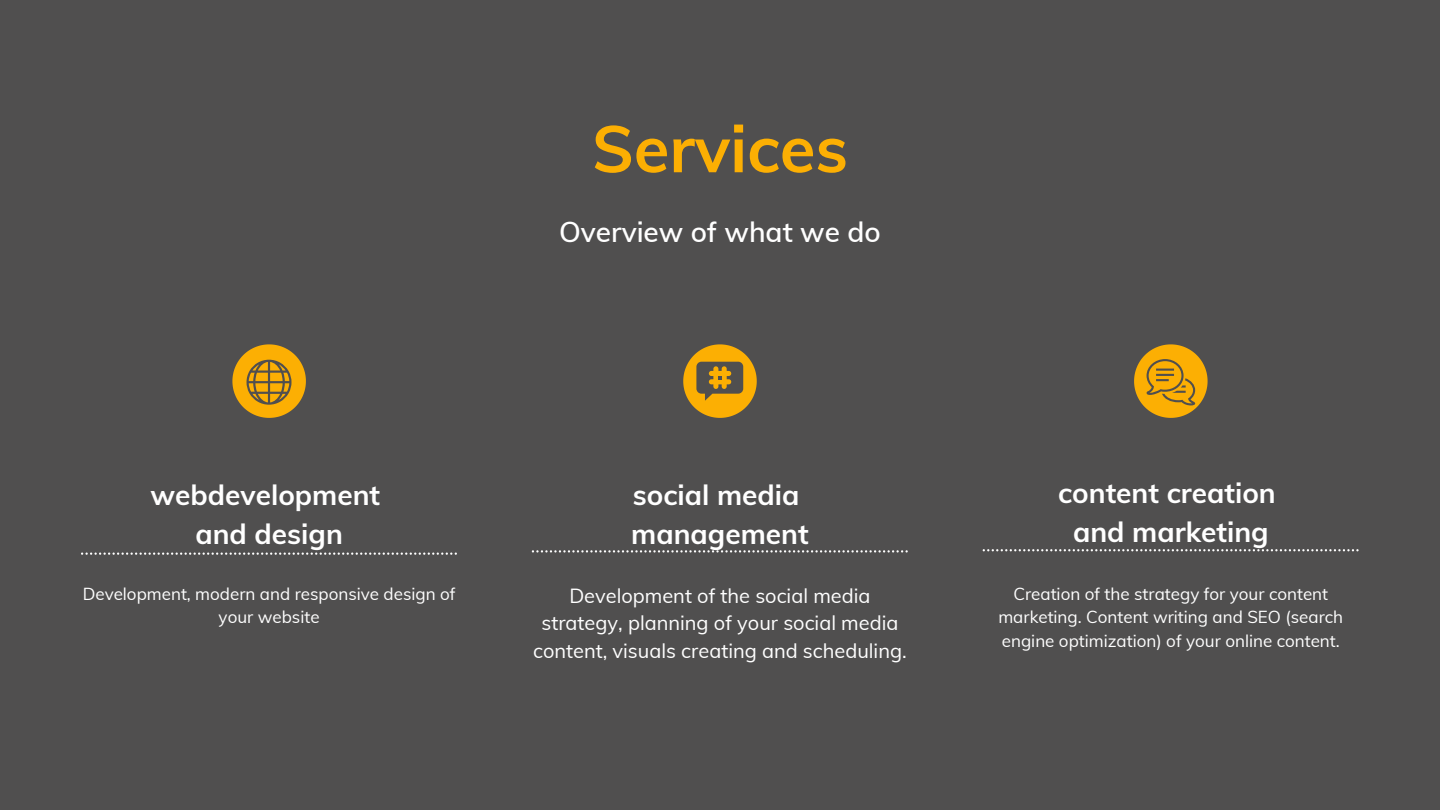
<style>
.page{position:relative;width:1440px;height:810px;background:#504f4f}
.page>*{position:absolute;margin:0;border:0;box-sizing:border-box;transform-origin:0 0}
.t1{font:700 65px "Muli";color:#fcaf03}
.t2{font:700 28px/38.9px "Muli";color:#fff;text-align:center}
.t3{font:600 28px "Muli";color:#fff}
.t4{font:20px/27.5px "Muli";color:#fff;text-align:center}
.t5{font:17px/23.2px "Muli";color:#fff;text-align:center}
</style>
<div class="page">
<svg style="left:81px;top:553px;width:376px;height:2px"></svg>
<svg style="left:532px;top:550px;width:376px;height:3px"></svg>
<svg style="left:983px;top:549px;width:376px;height:2px"></svg>
<svg style="left:232px;top:344px;width:74px;height:74px"></svg>
<svg style="left:683px;top:344px;width:74px;height:74px"></svg>
<svg style="left:1134px;top:344px;width:74px;height:74px"></svg>
<h1 class="t1" style="left:592px;top:107px;width:258px">Services</h1>
<h2 class="t3" style="left:559px;top:214px;width:323px">Overview of what we do</h2>
<h2 class="t2" style="left:150px;top:475px;width:231px">webdevelopment and design</h2>
<h2 class="t2" style="left:631px;top:475px;width:179px;text-align:left">social media management</h2>
<h2 class="t2" style="left:1058px;top:473px;width:219px">content creation and marketing</h2>
<p class="t5" style="left:83px;top:582px;width:374px">Development, modern and responsive design of your website</p>
<p class="t4" style="left:533px;top:582px;width:375px">Development of the social media strategy, planning of your social media content, visuals creating and scheduling.</p>
<p class="t5" style="left:998px;top:582px;width:346px">Creation of the strategy for your content marketing. Content writing and SEO (search engine optimization) of your online content.</p>
</div>
